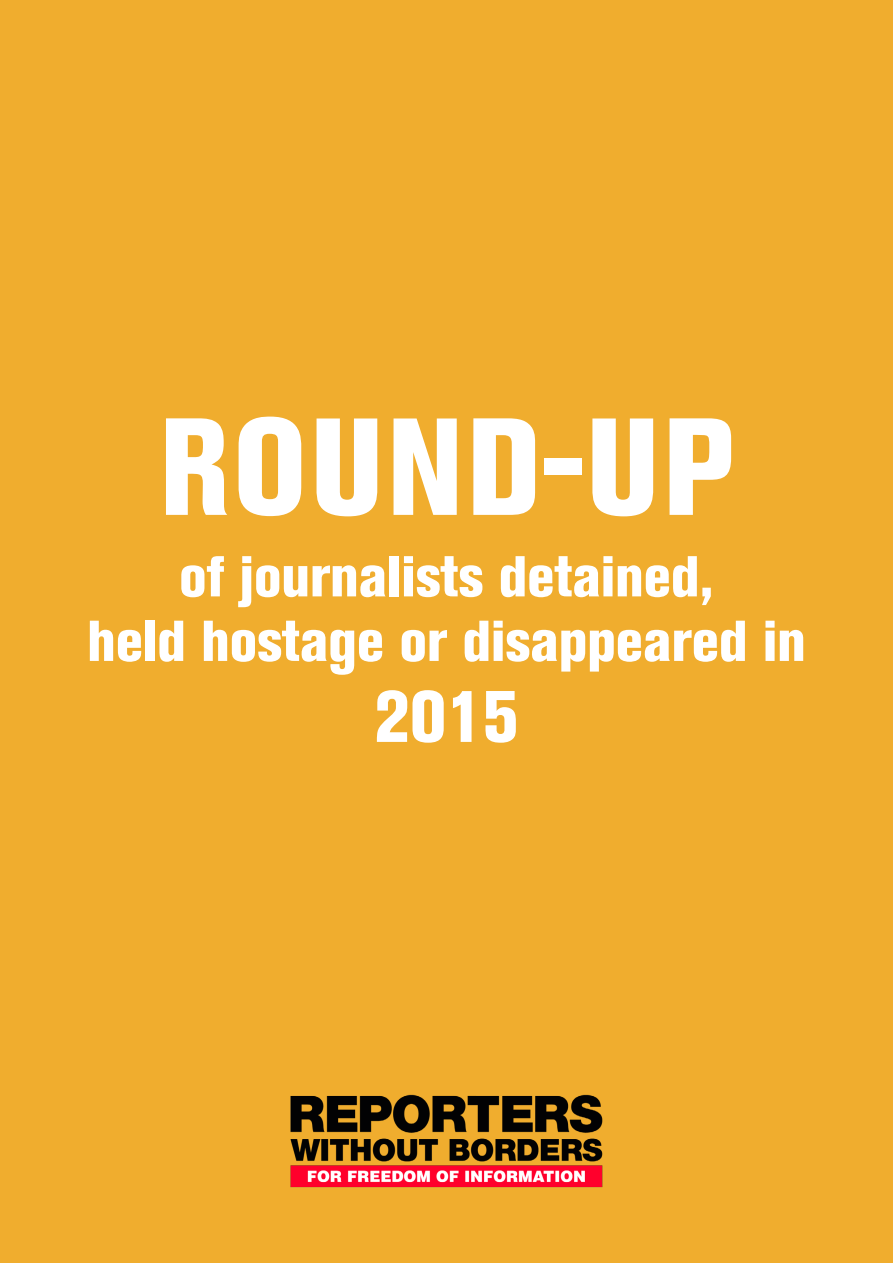
<style>
.page{position:relative;width:893px;height:1263px;background:#f0ad2e}
.page>*{position:absolute;margin:0;border:0;box-sizing:border-box;transform-origin:0 0}
.t1{font:800 condensed 136.5px "Akzidenz Grotesk BE";letter-spacing:.02em;color:#fff}
.t2{font:800 condensed 72px "Akzidenz Grotesk BE";color:#fff}
.t3{font:800 condensed 57px/64.5px "Akzidenz Grotesk BE";color:#fff;text-align:center}
</style>
<div class="page">
<img style="left:290px;top:1094px;width:313px;height:94px">
<h1 class="t1" style="left:159px;top:388px;width:576px">ROUND-UP</h1>
<p class="t3" style="left:87px;top:545px;width:720px">of journalists detained,<br>held hostage or disappeared in</p>
<p class="t2" style="left:374px;top:675px;width:146px">2015</p>
</div>
